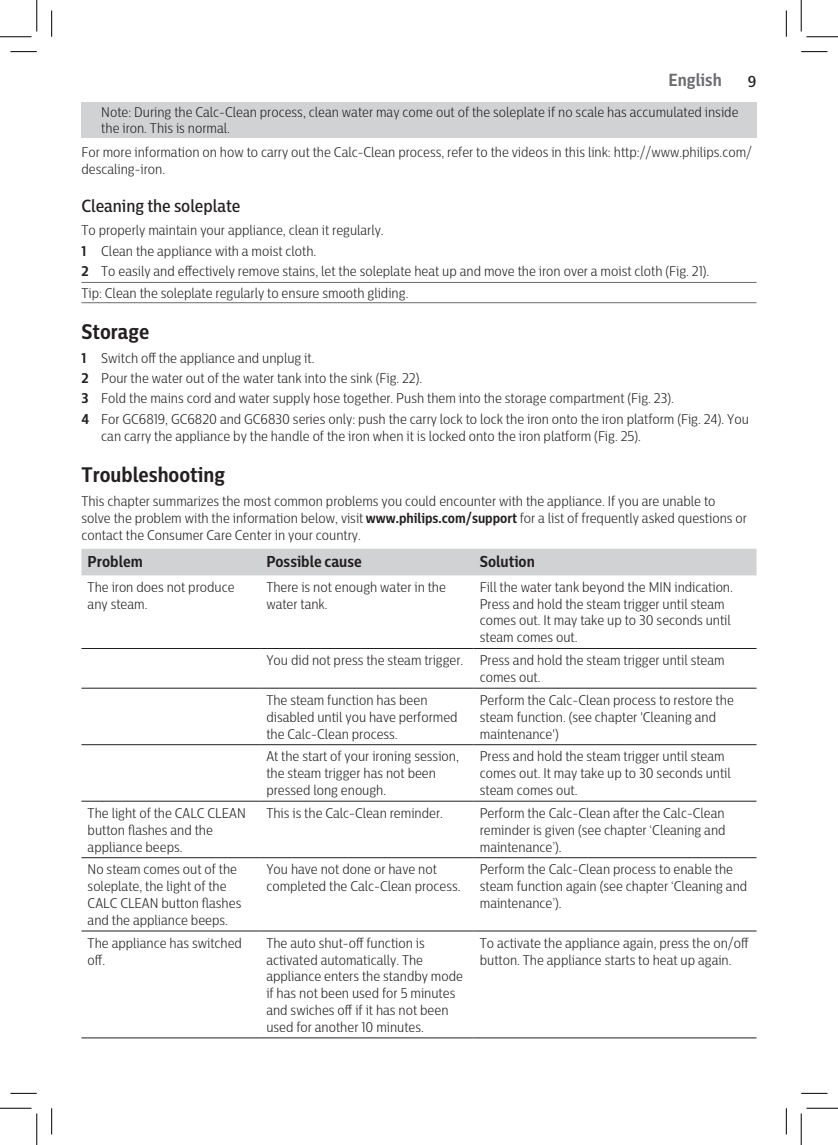
<style>
.page{position:relative;width:838px;height:1145px;background:#fff}
.page>*{position:absolute;margin:0;border:0;box-sizing:border-box;transform-origin:0 0}
.t1{font:700 21px "Centrale Sans Cnd";color:#231f20}
.t2{font:500 17.5px "Centrale Sans Cnd";color:#231f20}
.t3{font:700 17.5px "Centrale Sans Cnd";color:#6c6d70}
.t4{font:700 15.75px "Centrale Sans Cnd";color:#231f20}
.t5{font:500 15.75px "Centrale Sans Cnd";color:#231f20}
.t6{font:300 14px/16.8px "Centrale Sans Cnd";color:#231f20}
.s1{font-weight:700}
</style>
<div class="page">
<div style="left:81px;top:102px;width:675px;height:36px;background:#d1d2d4"></div>
<hr style="left:81px;top:282px;width:675px;height:1px;background:#6c6d70">
<hr style="left:81px;top:302px;width:675px;height:1px;background:#6c6d70">
<div style="left:81px;top:549px;width:675px;height:26px;background:#d1d2d4"></div>
<hr style="left:81px;top:648px;width:179px;height:1px;background:#231f20">
<hr style="left:260px;top:648px;width:213px;height:1px;background:#231f20">
<hr style="left:473px;top:648px;width:283px;height:1px;background:#231f20">
<hr style="left:81px;top:688px;width:179px;height:1px;background:#231f20">
<hr style="left:260px;top:688px;width:213px;height:1px;background:#231f20">
<hr style="left:473px;top:688px;width:283px;height:1px;background:#231f20">
<hr style="left:81px;top:744px;width:179px;height:1px;background:#231f20">
<hr style="left:260px;top:744px;width:213px;height:1px;background:#231f20">
<hr style="left:473px;top:744px;width:283px;height:1px;background:#231f20">
<hr style="left:81px;top:801px;width:179px;height:1px;background:#231f20">
<hr style="left:260px;top:801px;width:213px;height:1px;background:#231f20">
<hr style="left:473px;top:801px;width:283px;height:1px;background:#231f20">
<hr style="left:81px;top:857px;width:179px;height:1px;background:#231f20">
<hr style="left:260px;top:857px;width:213px;height:1px;background:#231f20">
<hr style="left:473px;top:857px;width:283px;height:1px;background:#231f20">
<hr style="left:81px;top:931px;width:179px;height:1px;background:#231f20">
<hr style="left:260px;top:931px;width:213px;height:1px;background:#231f20">
<hr style="left:473px;top:931px;width:283px;height:1px;background:#231f20">
<hr style="left:81px;top:1038px;width:179px;height:1px;background:#231f20">
<hr style="left:260px;top:1038px;width:213px;height:1px;background:#231f20">
<hr style="left:473px;top:1038px;width:283px;height:1px;background:#231f20">
<svg style="left:10px;top:51px;width:27px;height:1px"></svg>
<svg style="left:801px;top:51px;width:26px;height:1px"></svg>
<svg style="left:10px;top:1093px;width:27px;height:1px"></svg>
<svg style="left:801px;top:1093px;width:26px;height:1px"></svg>
<svg style="left:51px;top:10px;width:1px;height:27px"></svg>
<svg style="left:51px;top:1108px;width:1px;height:26px"></svg>
<svg style="left:786px;top:10px;width:1px;height:27px"></svg>
<svg style="left:786px;top:1108px;width:1px;height:26px"></svg>
<hr style="left:0;top:36px;width:32px;height:1px;background:#000">
<hr style="left:806px;top:36px;width:31px;height:1px;background:#000">
<hr style="left:0;top:1108px;width:32px;height:1px;background:#000">
<hr style="left:806px;top:1108px;width:31px;height:1px;background:#000">
<hr style="left:36px;top:0;width:1px;height:31px;background:#000">
<hr style="left:36px;top:1113px;width:1px;height:32px;background:#000">
<hr style="left:800px;top:0;width:1px;height:31px;background:#000">
<hr style="left:800px;top:1113px;width:1px;height:32px;background:#000">
<p class="t3" style="left:668px;top:69px;width:55px">English</p>
<p class="t5" style="left:747px;top:72px;width:10px">9</p>
<p class="t6" style="left:101px;top:103px;width:638px">Note: During the Calc-Clean process, clean water may come out of the soleplate if no scale has accumulated inside the iron. This is normal.</p>
<p class="t6" style="left:81px;top:144px;width:672px">For more information on how to carry out the Calc-Clean process, refer to the videos in this link: http://www.philips.com/ descaling-iron.</p>
<p class="t2" style="left:81px;top:195px;width:160px">Cleaning the soleplate</p>
<p class="t6" style="left:81px;top:220px;width:629px;line-height:20.3px">To properly maintain your appliance, clean it regularly.<br><span class="s1">1</span> Clean the appliance with a moist cloth.<br><span class="s1">2</span> To easily and effectively remove stains, let the soleplate heat up and move the iron over a moist cloth (Fig. 21).</p>
<p class="t6" style="left:81px;top:284px;width:328px">Tip: Clean the soleplate regularly to ensure smooth gliding.</p>
<h1 class="t1" style="left:81px;top:318px;width:69px">Storage</h1>
<p class="t6" style="left:81px;top:348px;width:669px;line-height:20.3px"><span class="s1">1</span> Switch off the appliance and unplug it.<br><span class="s1">2</span> Pour the water out of the water tank into the sink (Fig. 22).<br><span class="s1">3</span> Fold the mains cord and water supply hose together. Push them into the storage compartment (Fig. 23).<br><span class="s1">4</span> For GC6819, GC6820 and GC6830 series only: push the carry lock to lock the iron onto the iron platform (Fig. 24). You</p>
<p class="t6" style="left:101px;top:427px;width:541px">can carry the appliance by the handle of the iron when it is locked onto the iron platform (Fig. 25).</p>
<h1 class="t1" style="left:81px;top:462px;width:145px">Troubleshooting</h1>
<p class="t6" style="left:81px;top:492px;width:667px">This chapter summarizes the most common problems you could encounter with the appliance. If you are unable to solve the problem with the information below, visit <span class="s1">www.philips.com/support</span> for a list of frequently asked questions or contact the Consumer Care Center in your country.</p>
<p class="t4" style="left:88px;top:551px;width:57px">Problem</p>
<p class="t4" style="left:266px;top:551px;width:97px">Possible cause</p>
<p class="t4" style="left:479px;top:551px;width:57px">Solution</p>
<p class="t6" style="left:88px;top:578px;width:148px">The iron does not produce any steam.</p>
<p class="t6" style="left:266px;top:578px;width:181px">There is not enough water in the water tank.</p>
<p class="t6" style="left:479px;top:578px;width:254px">Fill the water tank beyond the MIN indication.<br>Press and hold the steam trigger until steam comes out. It may take up to 30 seconds until steam comes out.</p>
<p class="t6" style="left:479px;top:652px;width:246px;text-indent:-213px">You did not press the steam trigger. Press and hold the steam trigger until steam comes out.</p>
<p class="t6" style="left:266px;top:691px;width:193px">The steam function has been disabled until you have performed the Calc-Clean process.</p>
<p class="t6" style="left:479px;top:691px;width:255px">Perform the Calc-Clean process to restore the steam function. (see chapter 'Cleaning and maintenance')</p>
<p class="t6" style="left:266px;top:748px;width:194px">At the start of your ironing session, the steam trigger has not been pressed long enough.</p>
<p class="t6" style="left:479px;top:748px;width:252px">Press and hold the steam trigger until steam comes out. It may take up to 30 seconds until steam comes out.</p>
<p class="t6" style="left:88px;top:804px;width:160px">The light of the CALC CLEAN button flashes and the appliance beeps.</p>
<p class="t6" style="left:266px;top:804px;width:178px">This is the Calc-Clean reminder.</p>
<p class="t6" style="left:479px;top:804px;width:247px;text-align:justify">Perform the Calc-Clean after the Calc-Clean reminder is given (see chapter ‘Cleaning and maintenance’).</p>
<p class="t6" style="left:88px;top:861px;width:155px">No steam comes out of the soleplate, the light of the<br>CALC CLEAN button flashes and the appliance beeps.</p>
<p class="t6" style="left:266px;top:861px;width:196px">You have not done or have not completed the Calc-Clean process.</p>
<p class="t6" style="left:479px;top:861px;width:269px">Perform the Calc-Clean process to enable the steam function again (see chapter ‘Cleaning and maintenance’).</p>
<p class="t6" style="left:88px;top:934px;width:156px">The appliance has switched off.</p>
<p class="t6" style="left:266px;top:934px;width:198px">The auto shut-off function is activated automatically. The appliance enters the standby mode if has not been used for 5 minutes and swiches off if it has not been used for another 10 minutes.</p>
<p class="t6" style="left:479px;top:934px;width:270px">To activate the appliance again, press the on/off button. The appliance starts to heat up again.</p>
</div>
